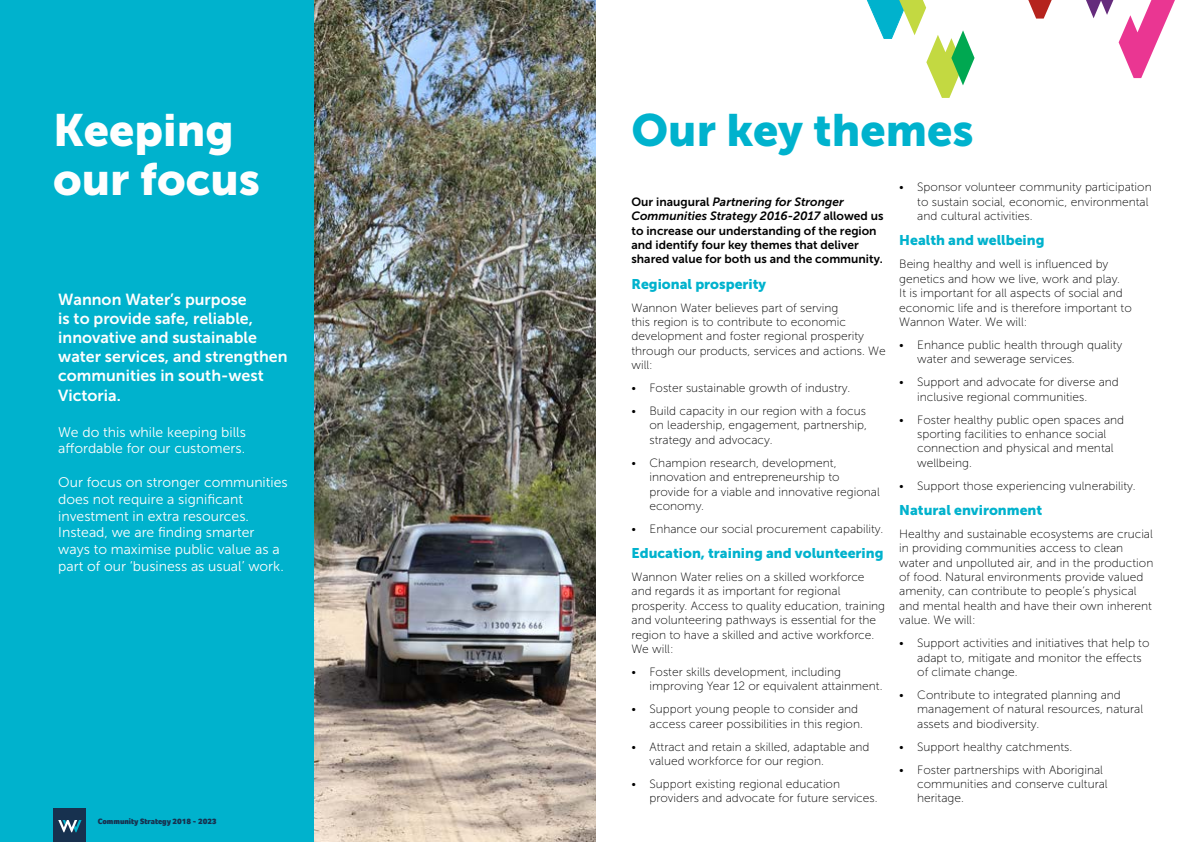
<style>
.page{position:relative;width:1191px;height:842px;background:#fff}
.page>*{position:absolute;margin:0;border:0;box-sizing:border-box;transform-origin:0 0}
.t1{font:45px/49px "Museo Sans 900";color:#fefefe}
.t2{font:45px "Museo Sans 900";color:#00b2cd}
.t3{font:16px/19.2px "Museo Sans 700";color:#fefefe}
.t4{font:14px/16.8px "Museo Sans 300";color:#fefefe}
.t5{font:14px "Museo Sans 900";color:#00b2cd}
.t6{font:12px/14.4px "Museo Sans 100";color:#000}
.t7{font:12px/14.4px "Museo Sans 700";color:#000}
.t8{font:900 8px "Foco";color:#17314f}
.s1{font-style:italic}
</style>
<div class="page">
<div style="left:0;top:1px;width:314px;height:841px;background:#00b2cd"></div>
<div style="left:53px;top:809px;width:33px;height:33px;background:#17314f"></div>
<svg style="left:58px;top:820px;width:24px;height:12px"></svg>
<img style="left:315px;top:0;width:280px;height:842px">
<svg style="left:1086px;top:0;width:89px;height:78px"></svg>
<svg style="left:1028px;top:0;width:23px;height:19px"></svg>
<svg style="left:866px;top:0;width:108px;height:98px"></svg>
<h1 class="t1" style="left:53px;top:105px;width:208px">Keeping our focus</h1>
<h1 class="t2" style="left:631px;top:104px;width:344px">Our key themes</h1>
<p class="t6" style="left:917px;top:180px;width:236px;text-indent:-18px">• Sponsor volunteer community participation to sustain social, economic, environmental and cultural activities.</p>
<p class="t5" style="left:899px;top:233px;width:147px">Health and wellbeing</p>
<p class="t6" style="left:899px;top:257px;width:234px">Being healthy and well is influenced by genetics and how we live, work and play.<br>It is important for all aspects of social and economic life and is therefore important to Wannon Water. We will:</p>
<p class="t6" style="left:917px;top:338px;width:206px;text-indent:-18px">• Enhance public health through quality water and sewerage services.</p>
<p class="t6" style="left:917px;top:375px;width:203px;text-indent:-18px">• Support and advocate for diverse and inclusive regional communities.</p>
<p class="t6" style="left:917px;top:412px;width:208px;text-indent:-18px">• Foster healthy public open spaces and sporting facilities to enhance social connection and physical and mental wellbeing.</p>
<p class="t6" style="left:899px;top:478px;width:238px">• Support those experiencing vulnerability.</p>
<p class="t5" style="left:899px;top:502px;width:145px">Natural environment</p>
<p class="t6" style="left:899px;top:527px;width:256px">Healthy and sustainable ecosystems are crucial in providing communities access to clean water and unpolluted air, and in the production of food. Natural environments provide valued amenity, can contribute to people’s physical and mental health and have their own inherent value. We will:</p>
<p class="t6" style="left:917px;top:636px;width:234px;text-indent:-18px">• Support activities and initiatives that help to adapt to, mitigate and monitor the effects of climate change.</p>
<p class="t6" style="left:917px;top:688px;width:227px;text-indent:-18px">• Contribute to integrated planning and management of natural resources, natural assets and biodiversity.</p>
<p class="t6" style="left:899px;top:739px;width:175px">• Support healthy catchments.</p>
<p class="t6" style="left:917px;top:762px;width:192px;text-indent:-18px">• Foster partnerships with Aboriginal communities and conserve cultural heritage.</p>
<p class="t7" style="left:631px;top:194px;width:254px">Our inaugural <span class="s1">Partnering for Stronger Communities Strategy 2016-2017</span> allowed us to increase our understanding of the region and identify four key themes that deliver shared value for both us and the community.</p>
<p class="t5" style="left:631px;top:276px;width:136px">Regional prosperity</p>
<p class="t6" style="left:631px;top:300px;width:256px">Wannon Water believes part of serving<br>this region is to contribute to economic development and foster regional prosperity through our products, services and actions. We will:</p>
<p class="t6" style="left:631px;top:381px;width:220px">• Foster sustainable growth of industry.</p>
<p class="t6" style="left:649px;top:404px;width:219px;text-align:justify;text-indent:-18px">• Build capacity in our region with a focus on leadership, engagement, partnership, strategy and advocacy.</p>
<p class="t6" style="left:649px;top:456px;width:232px;text-indent:-18px">• Champion research, development, innovation and entrepreneurship to provide for a viable and innovative regional economy.</p>
<p class="t6" style="left:631px;top:522px;width:253px">• Enhance our social procurement capability.</p>
<p class="t5" style="left:631px;top:545px;width:253px">Education, training and volunteering</p>
<p class="t6" style="left:631px;top:570px;width:255px">Wannon Water relies on a skilled workforce and regards it as important for regional prosperity. Access to quality education, training and volunteering pathways is essential for the region to have a skilled and active workforce.<br>We will:</p>
<p class="t6" style="left:649px;top:665px;width:234px;text-indent:-18px">• Foster skills development, including improving Year 12 or equivalent attainment.</p>
<p class="t6" style="left:649px;top:702px;width:215px;text-indent:-18px">• Support young people to consider and access career possibilities in this region.</p>
<p class="t6" style="left:649px;top:739px;width:222px;text-indent:-18px">• Attract and retain a skilled, adaptable and valued workforce for our region.</p>
<p class="t6" style="left:649px;top:777px;width:229px;text-indent:-18px">• Support existing regional education providers and advocate for future services.</p>
<h2 class="t3" style="left:58px;top:289px;width:231px">Wannon Water’s purpose<br>is to provide safe, reliable, innovative and sustainable water services, and strengthen communities in south-west<br>Victoria.</h2>
<p class="t4" style="left:58px;top:423px;width:189px">We do this while keeping bills affordable for our customers.</p>
<p class="t4" style="left:58px;top:474px;width:231px">Our focus on stronger communities does not require a significant investment in extra resources.<br>Instead, we are finding smarter ways to maximise public value as a part of our ‘business as usual’ work.</p>
<p class="t8" style="left:98px;top:815px;width:121px">Community Strategy 2018 - 2023</p>
</div>
